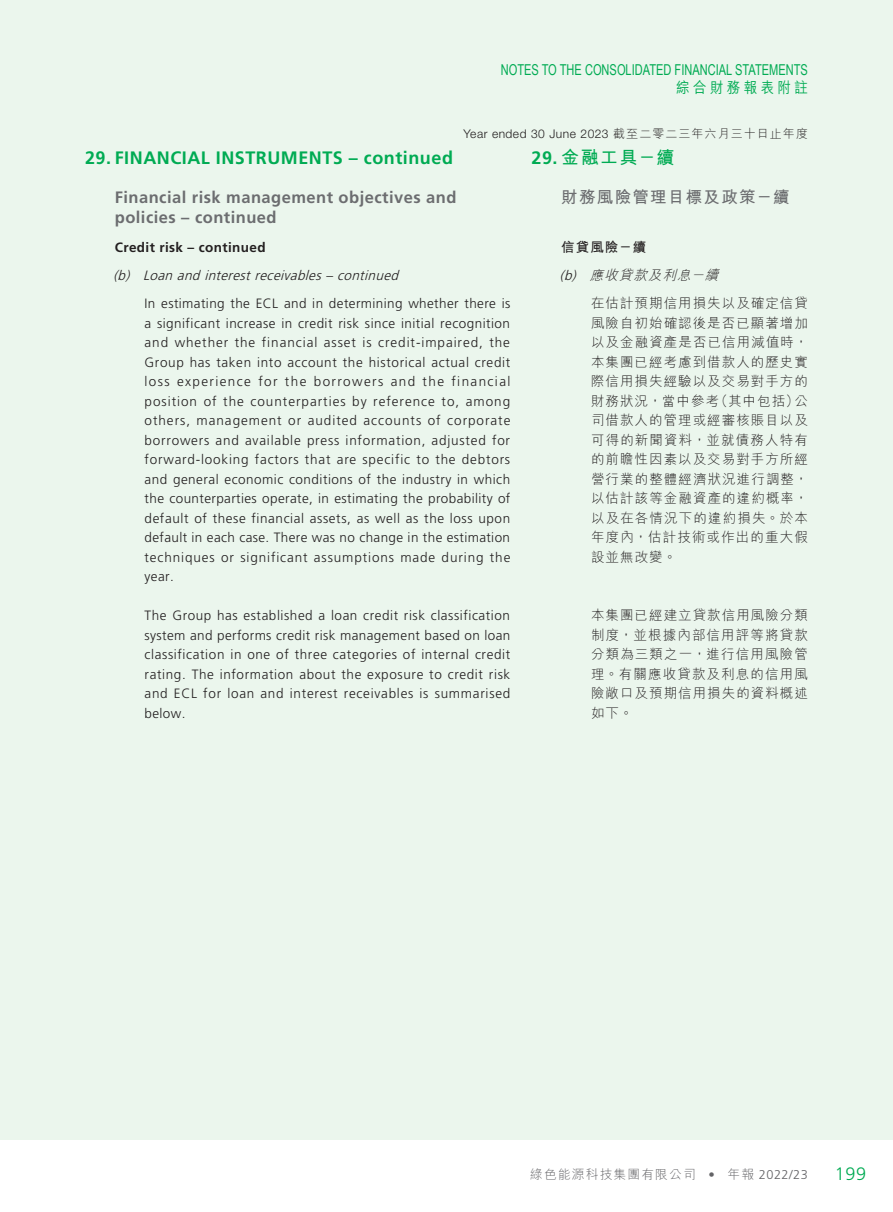
<style>
.page{position:relative;width:893px;height:1212px;background:#fff}
.page>*{position:absolute;margin:0;border:0;box-sizing:border-box;transform-origin:0 0}
.t1{font:700 18px "Frutiger LT Std";letter-spacing:.03em;color:#00ab53}
.t2{font:700 18px "M Hei HK";color:#00ab53}
.t3{font:300 18px "Frutiger LT Std";color:#00ab53}
.t4{font:700 16.5px/19.5px "Frutiger LT Std";letter-spacing:.03em;color:#6c6d70}
.t5{font:700 16.5px "M Hei HK";letter-spacing:.08em;color:#6c6d70}
.t6{font:15px "Arial Narrow";color:#00ab53;scale:.9 1}
.t7{font:500 15px "M Hei HK";letter-spacing:.25em;color:#00ab53;scale:.9 1}
.t8{font:300 13.5px/19.5px "Frutiger LT Std";letter-spacing:.055em;color:#231f20;text-align:justify}
.t9{font:300 13.5px/19.5px "M Hei HK";letter-spacing:.085em;color:#231f20;text-align:justify}
.t10{font:italic 300 13.5px "Frutiger LT Std";color:#231f20}
.t11{font:700 13.5px "Frutiger LT Std";letter-spacing:.03em;color:#231f20}
.t12{font:italic 300 13.5px "M Hei HK";color:#231f20}
.t13{font:700 13.5px "M Hei HK";color:#231f20}
.t14{font:300 12.75px "M Hei HK";letter-spacing:.09em;color:#636366}
.t15{font:300 12px "Helvetica Neue LT Std";letter-spacing:.04em;color:#231f20}
.s1{font-family:"M Hei HK"}
.s2{font-family:"Frutiger LT Std"}
</style>
<div class="page">
<div style="left:0;top:0;width:893px;height:1140px;background:#ebf6ed"></div>
<p class="t6" style="left:501px;top:58px;width:343px">NOTES TO THE CONSOLIDATED FINANCIAL STATEMENTS</p>
<p class="t7" style="left:676px;top:77px;width:148px">綜合財務報表附註</p>
<p class="t15" style="left:464px;top:127px;width:346px">Year ended 30 June 2023 <span class="s1">截至二零二三年六月三十日止年度</span></p>
<h1 class="t1" style="left:85px;top:147px;width:369px">29. FINANCIAL INSTRUMENTS – continued</h1>
<p class="t4" style="left:115px;top:188px;width:343px">Financial risk management objectives and policies – continued</p>
<p class="t11" style="left:115px;top:240px;width:152px">Credit risk – continued</p>
<p class="t10" style="left:113px;top:268px;width:290px">(b) Loan and interestreceivables– continued</p>
<p class="t8" style="left:145px;top:294px;width:367px">In estimating the ECL and in determining whether there is a significant increase in credit risk since initial recognition and whether the financial asset is credit-impaired, the Group has taken into account the historical actual credit loss experience for the borrowers and the financial position of the counterparties by reference to, among others, management or audited accounts of corporate borrowers and available press information, adjusted for forward-looking factors that are specific to the debtors and general economic conditions of the industry in which the counterparties operate, in estimating the probability of default of these financial assets, as well as the loss upon default in each case. There was no change in the estimation techniques or significant assumptions made during the year.</p>
<p class="t8" style="left:145px;top:606px;width:367px">The Group has established a loan credit risk classification system and performs credit risk management based on loan classification in one of three categories of internal credit rating. The information about the exposure to credit risk and ECL for loan and interest receivables is summarised below.</p>
<h1 class="t2" style="left:531px;top:144px;width:144px"><span class="s2">29.</span> 金融工具－續</h1>
<p class="t5" style="left:561px;top:185px;width:230px">財務風險管理目標及政策－續</p>
<p class="t13" style="left:561px;top:238px;width:86px">信貸風險－續</p>
<p class="t12" style="left:560px;top:266px;width:165px"><span class="s2">(b)</span> 應收貸款及利息－續</p>
<p class="t9" style="left:591px;top:293px;width:218px">在估計預期信用損失以及確定信貸</p>
<p class="t9" style="left:591px;top:313px;width:218px">風險自初始確認後是否已顯著增加以及金融資產是否已信用減值時，本集團已經考慮到借款人的歷史實際信用損失經驗以及交易對手方的財務狀況，當中參考（其中包括）公司借款人的管理或經審核賬目以及可得的新聞資料，並就債務人特有的前瞻性因素以及交易對手方所經營行業的整體經濟狀況進行調整，以估計該等金融資產的違約概率，以及在各情況下的違約損失。於本年度內，估計技術或作出的重大假設並無改變。</p>
<p class="t9" style="left:591px;top:605px;width:218px">本集團已經建立貸款信用風險分類制度，並根據內部信用評等將貸款分類為三類之一，進行信用風險管理。有關應收貸款及利息的信用風險敞口及預期信用損失的資料概述如下。</p>
<p class="t14" style="left:530px;top:1165px;width:279px">綠色能源科技集團有限公司 <span class="s2">•</span> 年報 <span class="s2">2022/23</span></p>
<h1 class="t3" style="left:835px;top:1164px;width:33px">199</h1>
</div>
